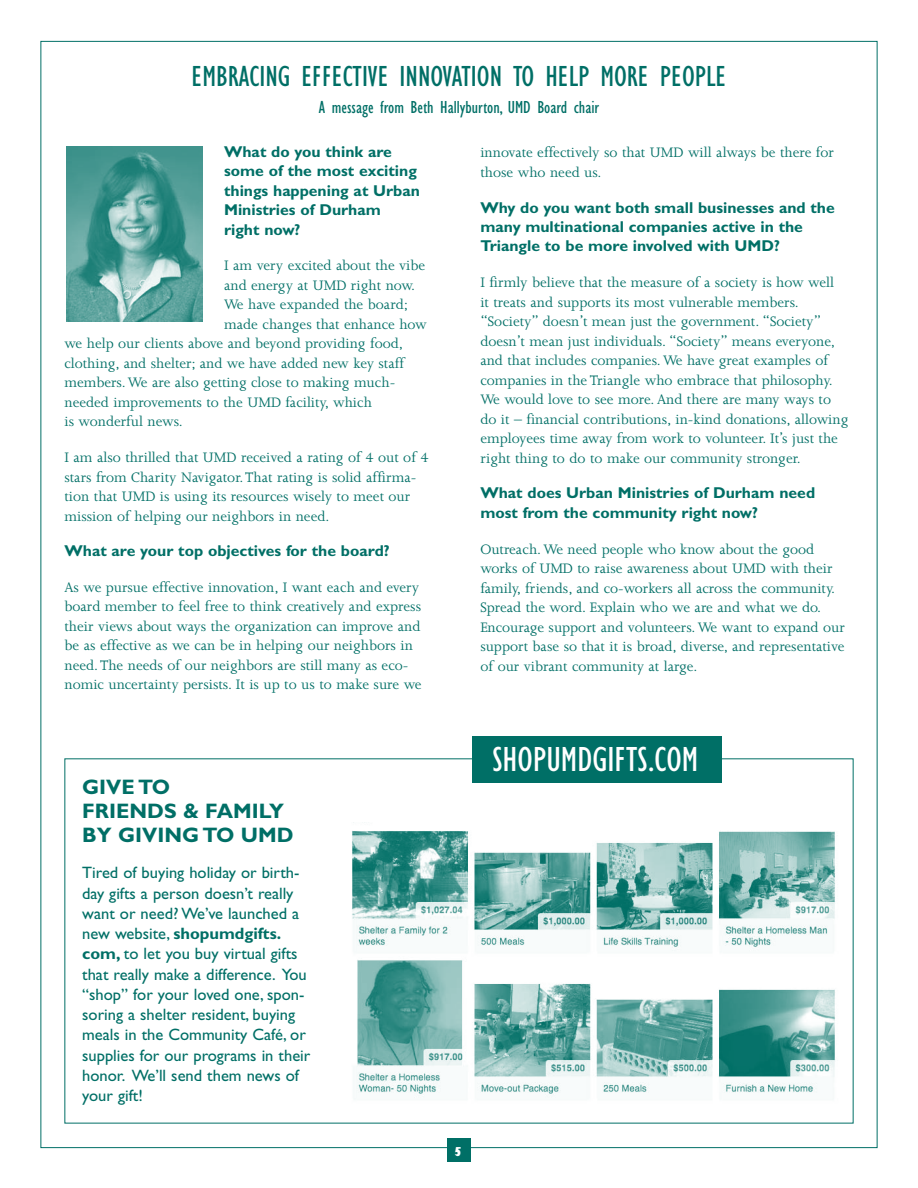
<style>
.page{position:relative;width:918px;height:1188px;background:#fff}
.page>*{position:absolute;margin:0;border:0;box-sizing:border-box;transform-origin:0 0}
.t1{font:condensed 36px "Gill Sans";color:#fff}
.t2{font:condensed 30px "Gill Sans";color:#006f66}
.t3{font:700 21px/24px "Gill Sans";color:#006f66}
.t4{font:condensed 18px "Gill Sans";color:#006f66}
.t5{font:16.5px/20.2px "Gill Sans";color:#006f66}
.t6{font:15.75px/19.5px "Joanna";color:#006f66}
.t7{font:700 15.75px/19.5px "Gill Sans";color:#006f66}
.t8{font:800 condensed 12px "Gill Sans";color:#fff}
.s1{font-weight:700}
</style>
<div class="page">
<div style="left:447px;top:1138px;width:24px;height:23px;background:#006f66"></div>
<img style="left:66px;top:146px;width:136px;height:176px">
<img style="left:352px;top:831px;width:484px;height:268px">
<div style="left:472px;top:736px;width:250px;height:47px;background:#006f66"></div>
<h2 class="t2" style="left:192px;top:60px;width:533px">EMBRACING EFFECTIVE INNOVATION TO HELP MORE PEOPLE</h2>
<p class="t4" style="left:319px;top:97px;width:282px">A message from Beth Hallyburton, UMD Board chair</p>
<p class="t7" style="left:224px;top:142px;width:197px">What do you think are some of the most exciting things happening at Urban<br>Ministries of Durham right now?</p>
<p class="t6" style="left:224px;top:256px;width:203px">I am very excited about the vibe</p>
<p class="t6" style="left:224px;top:275px;width:193px">and energy at UMD right now.</p>
<p class="t6" style="left:224px;top:295px;width:186px">We have expanded the board;</p>
<p class="t6" style="left:224px;top:314px;width:204px">made changes that enhance how</p>
<p class="t6" style="left:64px;top:334px;width:340px">we help our clients above and beyond providing food,</p>
<p class="t6" style="left:64px;top:353px;width:341px">clothing, and shelter; and we have added new key staff</p>
<p class="t6" style="left:64px;top:373px;width:332px">members. We are also getting close to making much-</p>
<p class="t6" style="left:64px;top:392px;width:309px">needed improvements to the UMD facility, which</p>
<p class="t6" style="left:64px;top:412px;width:120px">is wonderful news.</p>
<p class="t6" style="left:64px;top:448px;width:366px">I am also thrilled that UMD received a rating of 4 out of 4 stars from Charity Navigator. That rating is solid affirma&shy;tion that UMD is using its resources wisely to meet our mission of helping our neighbors in need.</p>
<p class="t7" style="left:64px;top:541px;width:327px">What are your top objectives for the board?</p>
<p class="t6" style="left:64px;top:578px;width:359px">As we pursue effective innovation, I want each and every board member to feel free to think creatively and express their views about ways the organization can improve and be as effective as we can be in helping our neighbors in need. The needs of our neighbors are still many as eco&shy;nomic uncertainty persists. It is up to us to make sure we</p>
<h3 class="t3" style="left:82px;top:775px;width:213px">GIVE TO<br>FRIENDS &amp; FAMILY<br>BY GIVING TO UMD</h3>
<p class="t5" style="left:82px;top:863px;width:230px">Tired of buying holiday or birth&shy;day gifts a person doesn’t really want or need? We’ve launched a new website, <span class="s1">shopumdgifts. com,</span> to let you buy virtual gifts that really make a difference. You “shop” for your loved one, spon&shy;soring a shelter resident, buying meals in the Community Café, or supplies for our programs in their honor. We’ll send them news of your gift!</p>
<p class="t6" style="left:480px;top:143px;width:355px">innovate effectively so that UMD will always be there for those who need us.</p>
<p class="t7" style="left:480px;top:197px;width:356px">Why do you want both small businesses and the many multinational companies active in the<br>Triangle to be more involved with UMD?</p>
<p class="t6" style="left:480px;top:273px;width:370px">I firmly believe that the measure of a society is how well<br>it treats and supports its most vulnerable members. “Society” doesn’t mean just the government. “Society” doesn’t mean just individuals. “Society” means everyone, and that includes companies. We have great examples of companies in the Triangle who embrace that philosophy.<br>We would love to see more. And there are many ways to do it – financial contributions, in-kind donations, allowing employees time away from work to volunteer. It’s just the right thing to do to make our community stronger.</p>
<p class="t7" style="left:480px;top:483px;width:336px">What does Urban Ministries of Durham need most from the community right now?</p>
<p class="t6" style="left:480px;top:539px;width:366px">Outreach. We need people who know about the good works of UMD to raise awareness about UMD with their family, friends, and co-workers all across the community.<br>Spread the word. Explain who we are and what we do.<br>Encourage support and volunteers. We want to expand our support base so that it is broad, diverse, and representative of our vibrant community at large.</p>
<h1 class="t1" style="left:492px;top:740px;width:68px">shopumdgif</h1>
<h1 class="t1" style="left:626px;top:740px;width:56px">ts.com</h1>
<p class="t8" style="left:455px;top:1144px;width:8px">5</p>
</div>
